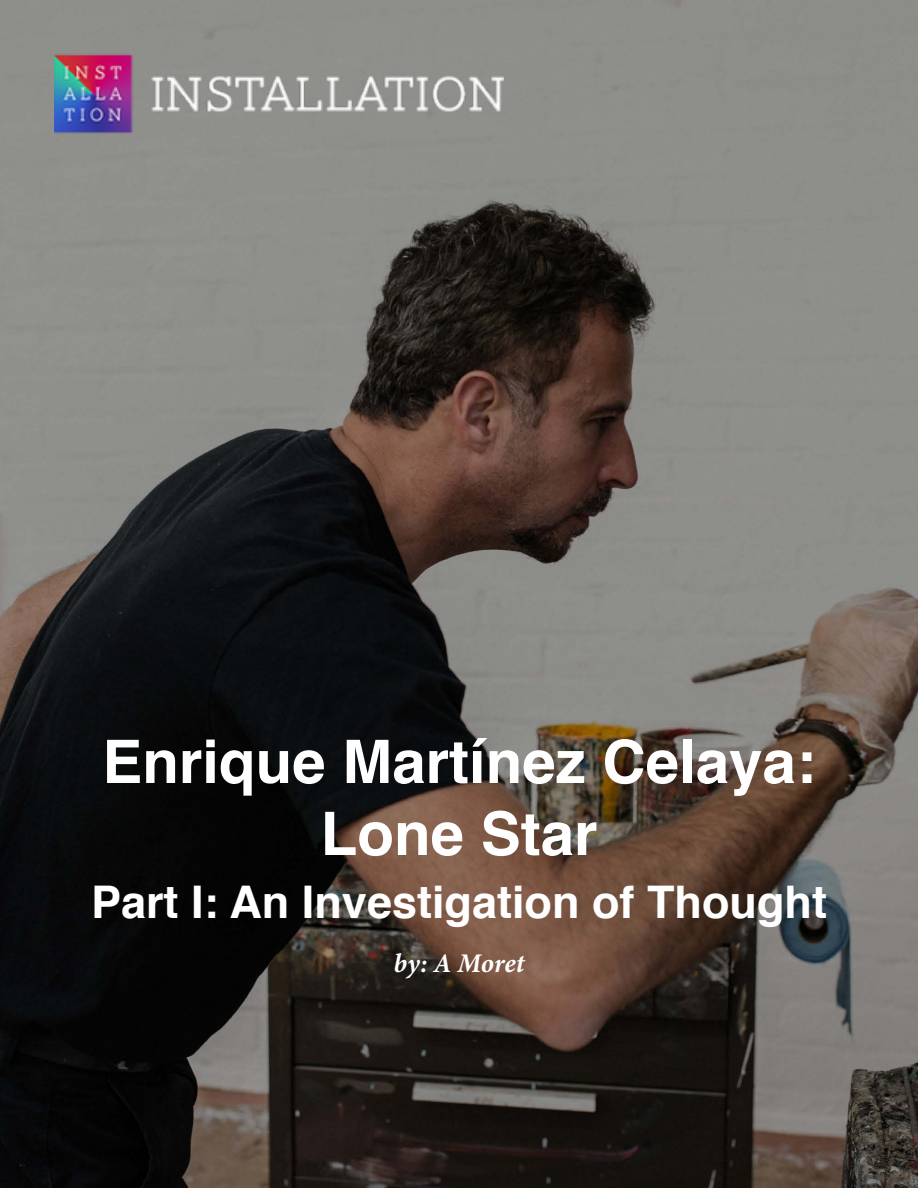
<style>
.page{position:relative;width:918px;height:1188px;background:#fff}
.page>*{position:absolute;margin:0;border:0;box-sizing:border-box;transform-origin:0 0}
.t1{font:700 60px "Helvetica";color:#fff}
.t2{font:700 45px "Helvetica";color:#fff}
.t3{font:italic 700 27px "Minion Pro";letter-spacing:-.005em;color:#fff}
</style>
<div class="page">
<img style="left:0;top:0;width:918px;height:1188px">
<img style="left:54px;top:10px;width:450px;height:168px">
<p class="t1" style="left:102px;top:713px;width:715px">Enrique Martínez Celaya:</p>
<p class="t1" style="left:321px;top:785px;width:278px">Lone Star</p>
<p class="t2" style="left:91px;top:866px;width:737px">Part I: An Investigation of Thought</p>
<p class="t3" style="left:394px;top:944px;width:132px">by: A Moret</p>
</div>
